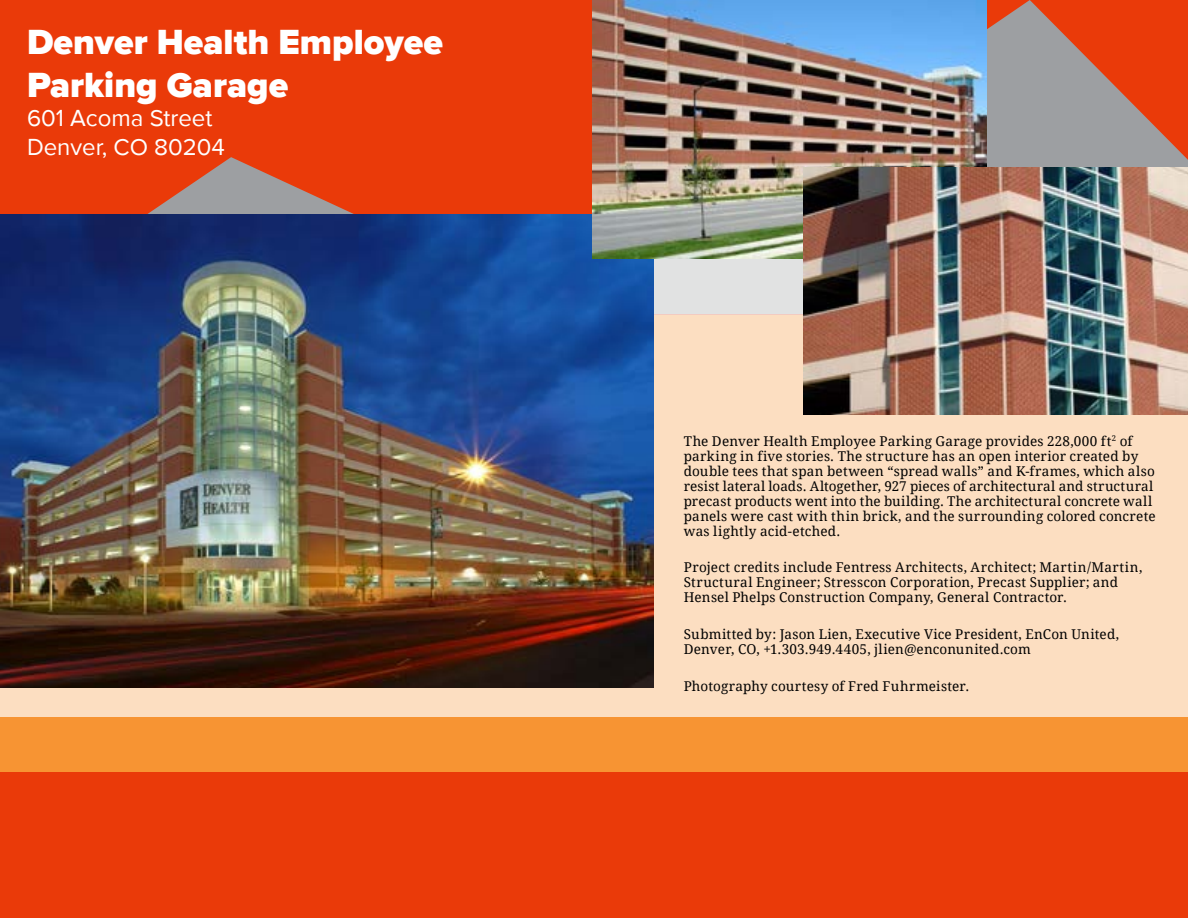
<style>
.page{position:relative;width:1188px;height:918px;background:#f79433}
.page>*{position:absolute;margin:0;border:0;box-sizing:border-box;transform-origin:0 0}
.t1{font:900 36px/43.2px "Proxima Nova";color:#fff}
.t2{font:24px/28.8px "Proxima Nova";color:#fff}
.t3{font:13.5px/15px "Droid Serif";letter-spacing:.015em;color:#000}
</style>
<div class="page">
<div style="left:0;top:0;width:1188px;height:314px;background:#ea3a09"></div>
<svg style="left:987px;top:0;width:201px;height:167px;fill:#9d9fa2"></svg>
<svg style="left:147px;top:157px;width:207px;height:57px"></svg>
<div style="left:0;top:772px;width:1188px;height:146px;background:#ea3a09"></div>
<div style="left:0;top:259px;width:1188px;height:458px;background:#fcdec1"></div>
<img style="left:0;top:214px;width:653px;height:474px">
<img style="left:592px;top:0;width:395px;height:259px">
<img style="left:803px;top:167px;width:385px;height:247px">
<h1 class="t1" style="left:27px;top:21px;width:417px">Denver Health Employee<br>Parking Garage</h1>
<h2 class="t2" style="left:27px;top:104px;width:200px">601 Acoma Street<br>Denver, CO 80204</h2>
<p class="t3" style="left:684px;top:434px;width:473px">The Denver Health Employee Parking Garage provides 228,000 ft<sup>2</sup> of parking in five stories. The structure has an open interior created by double tees that span between “spread walls” and K-frames, which also resist lateral loads. Altogether, 927 pieces of architectural and structural precast products went into the building. The architectural concrete wall panels were cast with thin brick, and the surrounding colored concrete was lightly acid-etched.</p>
<p class="t3" style="left:684px;top:560px;width:460px">Project credits include Fentress Architects, Architect; Martin/Martin,<br>Structural Engineer; Stresscon Corporation, Precast Supplier; and<br>Hensel Phelps Construction Company, General Contractor.</p>
<p class="t3" style="left:684px;top:627px;width:437px">Submitted by: Jason Lien, Executive Vice President, EnCon United,<br>Denver, CO, +1.303.949.4405, jlien@enconunited.com</p>
<p class="t3" style="left:684px;top:678px;width:287px">Photography courtesy of Fred Fuhrmeister.</p>
</div>
